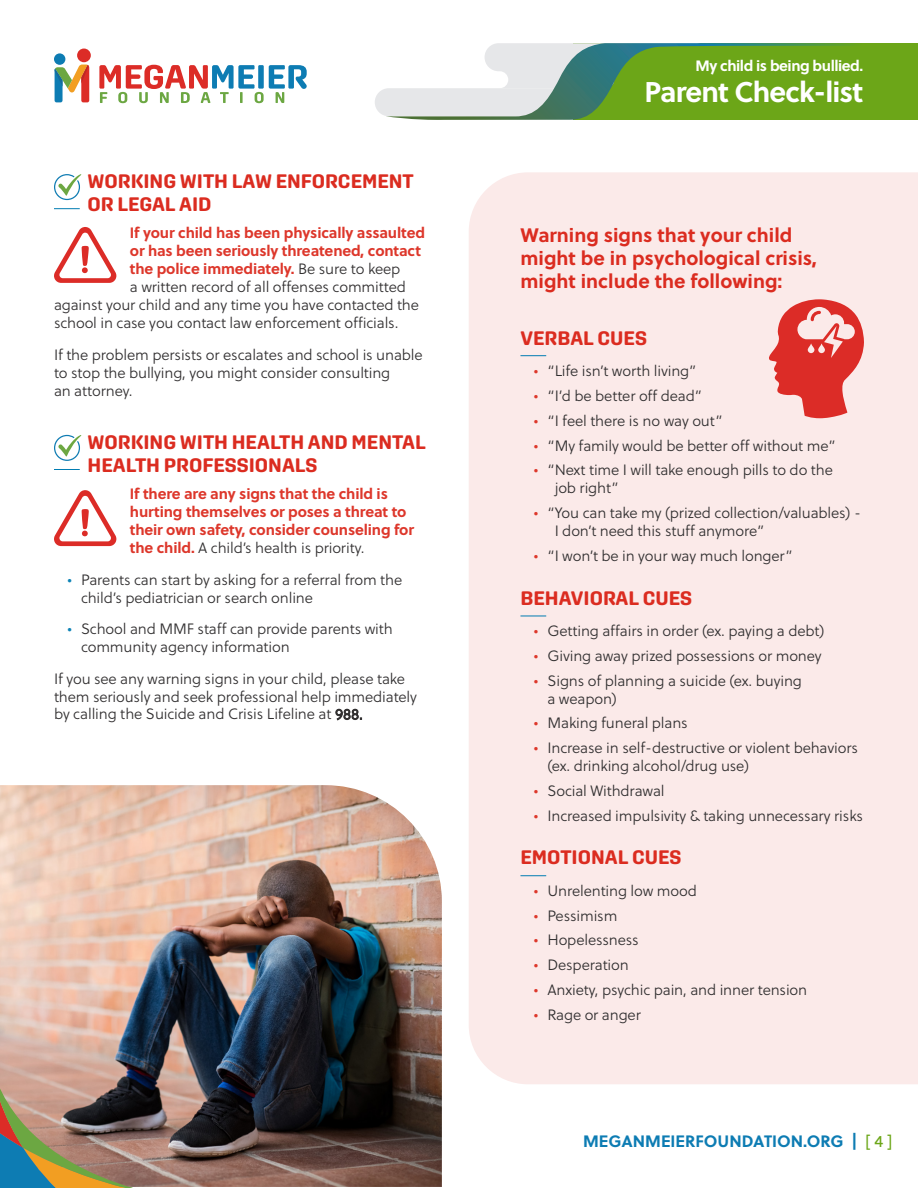
<style>
.page{position:relative;width:918px;height:1188px;background:#fff}
.page>*{position:absolute;margin:0;border:0;box-sizing:border-box;transform-origin:0 0}
.t1{font:700 28.5px "Soleil";letter-spacing:-.03em;color:#fff}
.t2{font:700 19.5px/23.4px "Aglet Sans";color:#db2c20}
.t3{font:700 19.5px/23.4px "Soleil";color:#db2c20}
.t4{font:700 16.5px "Soleil";color:#0d7cb3}
.t5{font:15px/18px "Soleil Lt";letter-spacing:-.01em;color:#312f30}
.t6{font:700 15px/18px "Soleil";letter-spacing:-.01em;color:#dd372b}
.t7{font:700 15px "Soleil";letter-spacing:-.03em;color:#fff}
.s1{font-family:"Soleil Lt";font-weight:400;color:#312f30}
.s2{color:#0d83b6}
.s3{color:#dd372b}
.s4{font-weight:400;color:#6ca618}
</style>
<div class="page">
<div style="left:573px;top:44px;width:345px;height:76px;background:#6ca618"></div>
<svg style="left:375px;top:43px;width:488px;height:77px"></svg>
<svg style="left:99px;top:65px;width:208px;height:38px"></svg>
<div style="left:54px;top:53px;width:11px;height:12px;background:#0d7cb3;border-radius:50%"></div>
<div style="left:77px;top:49px;width:14px;height:13px;background:#dc2c27;border-radius:50%"></div>
<svg style="left:55px;top:65px;width:34px;height:37px"></svg>
<svg style="left:54px;top:208px;width:26px;height:1px"></svg>
<svg style="left:54px;top:469px;width:26px;height:1px"></svg>
<svg style="left:54px;top:174px;width:27px;height:26px"></svg>
<svg style="left:54px;top:435px;width:27px;height:26px"></svg>
<svg style="left:54px;top:227px;width:62px;height:56px"></svg>
<svg style="left:54px;top:490px;width:62px;height:56px"></svg>
<div style="left:469px;top:172px;width:449px;height:912px;background:#fbeae9"></div>
<svg style="left:520px;top:355px;width:26px;height:1px"></svg>
<img style="left:0;top:785px;width:442px;height:402px">
<svg style="left:520px;top:616px;width:26px;height:1px"></svg>
<svg style="left:520px;top:875px;width:26px;height:1px"></svg>
<img style="left:0;top:1034px;width:198px;height:154px">
<svg style="left:769px;top:299px;width:95px;height:119px"></svg>
<p class="t2" style="left:88px;top:169px;width:328px">WORKING WITH LAW ENFORCEMENT<br>OR LEGAL AID</p>
<p class="t6" style="left:130px;top:223px;width:297px">If your child has been physically assaulted</p>
<p class="t6" style="left:130px;top:241px;width:293px">or has been seriously threatened, contact</p>
<p class="t6" style="left:130px;top:259px;width:272px">the police immediately. <span class="s1">Be sure to keep</span></p>
<p class="t5" style="left:130px;top:278px;width:278px">a written record of all offenses committed</p>
<p class="t5" style="left:54px;top:296px;width:367px">against your child and any time you have contacted the</p>
<p class="t5" style="left:54px;top:314px;width:346px">school in case you contact law enforcement officials.</p>
<p class="t5" style="left:54px;top:345px;width:370px">If the problem persists or escalates and school is unable to stop the bullying, you might consider consulting<br>an attorney.</p>
<p class="t2" style="left:88px;top:430px;width:340px">WORKING WITH HEALTH AND MENTAL<br>HEALTH PROFESSIONALS</p>
<p class="t6" style="left:130px;top:484px;width:286px">If there are any signs that the child is hurting themselves or poses a threat to their own safety, consider counseling for the child. <span class="s1">A child’s health is priority.</span></p>
<p class="t5" style="left:81px;top:570px;width:323px;text-indent:-14px"><span class="s2">•</span> Parents can start by asking for a referral from the child’s pediatrician or search online</p>
<p class="t5" style="left:81px;top:620px;width:313px;text-indent:-14px"><span class="s2">•</span> School and MMF staff can provide parents with community agency information</p>
<p class="t5" style="left:54px;top:669px;width:365px">If you see any warning signs in your child, please take them seriously and seek professional help immediately by calling the Suicide and Crisis Lifeline at 988.</p>
<p class="t7" style="left:695px;top:54px;width:169px">My child is being bullied.</p>
<p class="t1" style="left:645px;top:70px;width:220px">Parent Check-list</p>
<p class="t3" style="left:520px;top:222px;width:298px">Warning signs that your child might be in psychological crisis, might include the following:</p>
<p class="t2" style="left:520px;top:326px;width:128px">VERBAL CUES</p>
<p class="t5" style="left:534px;top:362px;width:164px"><span class="s3">•</span> “Life isn’t worth living”</p>
<p class="t5" style="left:534px;top:387px;width:170px"><span class="s3">•</span> “I’d be better off dead”</p>
<p class="t5" style="left:534px;top:412px;width:190px"><span class="s3">•</span> “I feel there is no way out”</p>
<p class="t5" style="left:534px;top:436px;width:303px"><span class="s3">•</span> “My family would be better off without me”</p>
<p class="t5" style="left:555px;top:461px;width:280px;text-indent:-21px"><span class="s3">•</span> “Next time I will take enough pills to do the job right”</p>
<p class="t5" style="left:555px;top:504px;width:308px;text-indent:-21px"><span class="s3">•</span> “You can take my (prized collection/valuables) -<br>I don’t need this stuff anymore”</p>
<p class="t5" style="left:534px;top:547px;width:260px"><span class="s3">•</span> “I won’t be in your way much longer”</p>
<p class="t2" style="left:520px;top:586px;width:173px">BEHAVIORAL CUES</p>
<p class="t5" style="left:534px;top:622px;width:292px"><span class="s3">•</span> Getting affairs in order (ex. paying a debt)</p>
<p class="t5" style="left:534px;top:647px;width:289px"><span class="s3">•</span> Giving away prized possessions or money</p>
<p class="t5" style="left:547px;top:671px;width:256px;text-indent:-14px"><span class="s3">•</span> Signs of planning a suicide (ex. buying a weapon)</p>
<p class="t5" style="left:534px;top:714px;width:155px"><span class="s3">•</span> Making funeral plans</p>
<p class="t5" style="left:547px;top:739px;width:312px;text-indent:-14px"><span class="s3">•</span> Increase in self-destructive or violent behaviors (ex. drinking alcohol/drug use)</p>
<p class="t5" style="left:534px;top:782px;width:132px"><span class="s3">•</span> Social Withdrawal</p>
<p class="t5" style="left:534px;top:806px;width:331px"><span class="s3">•</span> Increased impulsivity &amp; taking unnecessary risks</p>
<p class="t2" style="left:520px;top:845px;width:163px">EMOTIONAL CUES</p>
<p class="t5" style="left:534px;top:881px;width:164px"><span class="s3">•</span> Unrelenting low mood</p>
<p class="t5" style="left:534px;top:906px;width:85px"><span class="s3">•</span> Pessimism</p>
<p class="t5" style="left:534px;top:931px;width:106px"><span class="s3">•</span> Hopelessness</p>
<p class="t5" style="left:534px;top:956px;width:96px"><span class="s3">•</span> Desperation</p>
<p class="t5" style="left:534px;top:980px;width:275px"><span class="s3">•</span> Anxiety, psychic pain, and inner tension</p>
<p class="t5" style="left:534px;top:1005px;width:108px"><span class="s3">•</span> Rage or anger</p>
<p class="t4" style="left:583px;top:1129px;width:311px">MEGANMEIERFOUNDATION.ORG | <span class="s4">[ 4 ]</span></p>
</div>
